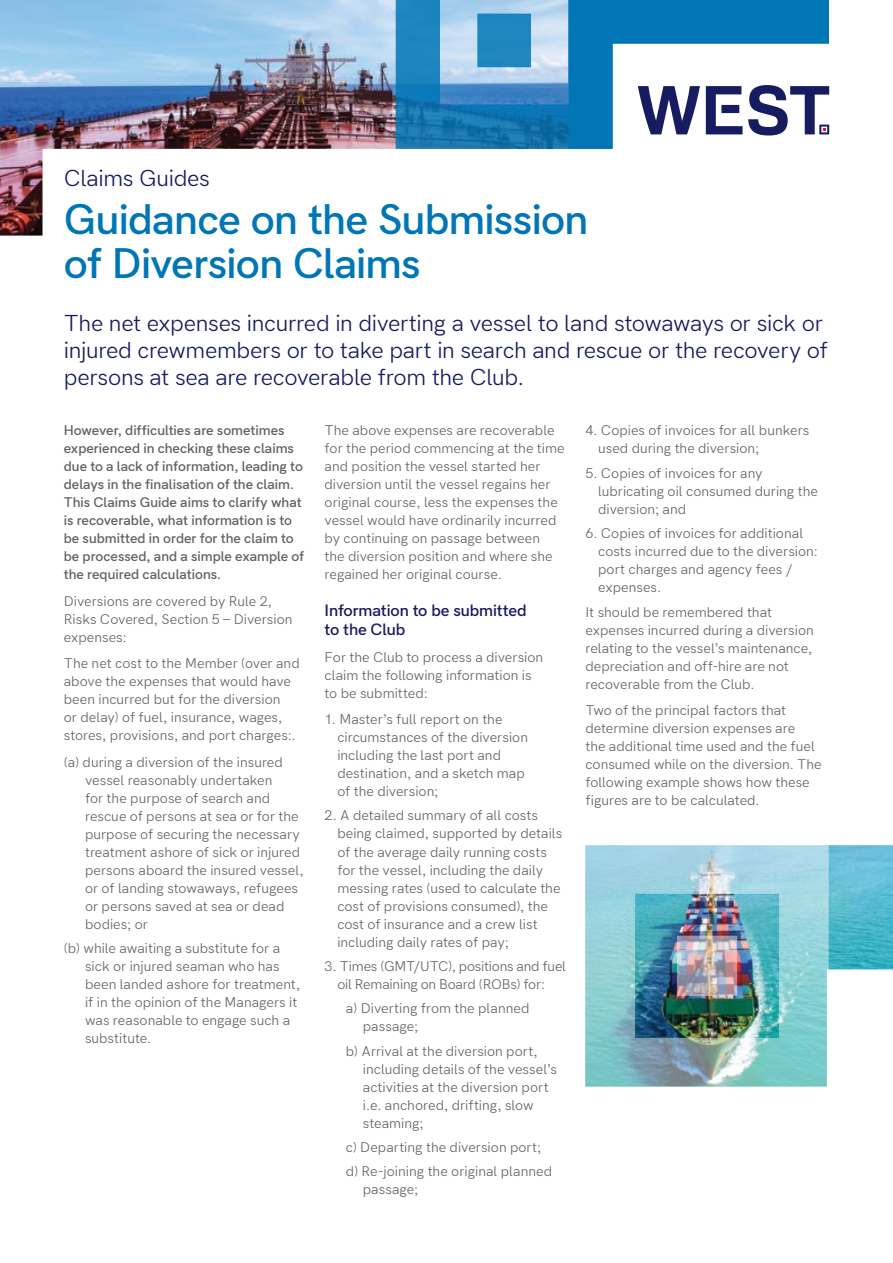
<style>
.page{position:relative;width:893px;height:1263px;background:#fff}
.page>*{position:absolute;margin:0;border:0;box-sizing:border-box;transform-origin:0 0}
.t1{font:600 39px/43.5px "Hanken Grotesk";letter-spacing:-.015em;color:#0076b6}
.t2{font:21px/27px "Hanken Grotesk";letter-spacing:-.015em;color:#171b60}
.t3{font:600 15px/19.5px "Hanken Grotesk";letter-spacing:-.005em;color:#171b60}
.t4{font:12.75px/18px "Hanken Grotesk";letter-spacing:.005em;color:#5e6367}
.t5{font:600 12.75px/18px "Hanken Grotesk";color:#5e6367}
.t6{font:12.75px/18px "Hanken Grotesk";letter-spacing:-.015em;color:#5e6367}
</style>
<div class="page">
<img style="left:0;top:0;width:396px;height:236px">
<img style="left:829px;top:845px;width:64px;height:125px">
<img style="left:585px;top:845px;width:244px;height:242px">
<svg style="left:396px;top:0;width:433px;height:149px"></svg>
<h2 class="t2" style="left:64px;top:163px;width:148px">Claims Guides</h2>
<h1 class="t1" style="left:64px;top:195px;width:526px">Guidance on the Submission of Diversion Claims</h1>
<h2 class="t2" style="left:64px;top:308px;width:766px">The net expenses incurred in diverting a vessel to land stowaways or sick or injured crewmembers or to take part in search and rescue or the recovery of persons at sea are recoverable from the Club.</h2>
<p class="t5" style="left:64px;top:420px;width:242px">However, difficulties are sometimes experienced in checking these claims due to a lack of information, leading to delays in the finalisation of the claim.<br>This Claims Guide aims to clarify what is recoverable, what information is to be submitted in order for the claim to be processed, and a simple example of the required calculations.</p>
<p class="t4" style="left:64px;top:591px;width:230px">Diversions are covered by Rule 2,<br>Risks Covered, Section 5 – Diversion expenses:</p>
<p class="t4" style="left:64px;top:653px;width:237px">The net cost to the Member (over and above the expenses that would have been incurred but for the diversion<br>or delay) of fuel, insurance, wages, stores, provisions, and port charges:.</p>
<p class="t4" style="left:85px;top:752px;width:220px;text-indent:-21px">(a) during a diversion of the insured vessel reasonably undertaken<br>for the purpose of search and rescue of persons at sea or for the purpose of securing the necessary treatment ashore of sick or injured persons aboard the insured vessel, or of landing stowaways, refugees or persons saved at sea or dead bodies; or</p>
<p class="t4" style="left:85px;top:938px;width:217px;text-indent:-21px">(b) while awaiting a substitute for a sick or injured seaman who has been landed ashore for treatment, if in the opinion of the Managers it was reasonable to engage such a substitute.</p>
<p class="t4" style="left:325px;top:420px;width:242px">The above expenses are recoverable for the period commencing at the time and position the vessel started her diversion until the vessel regains her original course, less the expenses the vessel would have ordinarily incurred by continuing on passage between<br>the diversion position and where she regained her original course.</p>
<p class="t3" style="left:325px;top:599px;width:204px">Information to be submitted to the Club</p>
<p class="t4" style="left:325px;top:647px;width:220px">For the Club to process a diversion claim the following information is to be submitted:</p>
<p class="t4" style="left:337px;top:709px;width:192px;text-indent:-13px">1. Master’s full report on the circumstances of the diversion including the last port and destination, and a sketch map of the diversion;</p>
<p class="t4" style="left:337px;top:806px;width:226px;text-indent:-13px">2. A detailed summary of all costs being claimed, supported by details of the average daily running costs for the vessel, including the daily messing rates (used to calculate the cost of provisions consumed), the cost of insurance and a crew list including daily rates of pay;</p>
<p class="t6" style="left:337px;top:956px;width:230px;text-indent:-13px">3. Times (GMT/UTC), positions and fuel oil Remaining on Board (ROBs) for:</p>
<p class="t4" style="left:363px;top:998px;width:168px;text-indent:-17px">a) Diverting from the planned passage;</p>
<p class="t4" style="left:363px;top:1041px;width:195px;text-indent:-17px">b) Arrival at the diversion port, including details of the vessel’s activities at the diversion port i.e. anchored, drifting, slow steaming;</p>
<p class="t4" style="left:346px;top:1134px;width:208px;line-height:24.5px">c) Departing the diversion port; d) Re-joining the original planned</p>
<p class="t4" style="left:363px;top:1179px;width:57px">passage;</p>
<p class="t4" style="left:598px;top:420px;width:213px;text-indent:-13px">4. Copies of invoices for all bunkers used during the diversion;</p>
<p class="t4" style="left:598px;top:463px;width:221px;text-indent:-13px">5. Copies of invoices for any lubricating oil consumed during the diversion; and</p>
<p class="t4" style="left:598px;top:523px;width:221px;text-indent:-13px">6. Copies of invoices for additional costs incurred due to the diversion: port charges and agency fees / expenses.</p>
<p class="t4" style="left:585px;top:602px;width:230px">It should be remembered that expenses incurred during a diversion relating to the vessel’s maintenance, depreciation and off-hire are not recoverable from the Club.</p>
<p class="t4" style="left:585px;top:700px;width:238px">Two of the principal factors that determine diversion expenses are<br>the additional time used and the fuel consumed while on the diversion. The following example shows how these figures are to be calculated.</p>
</div>
